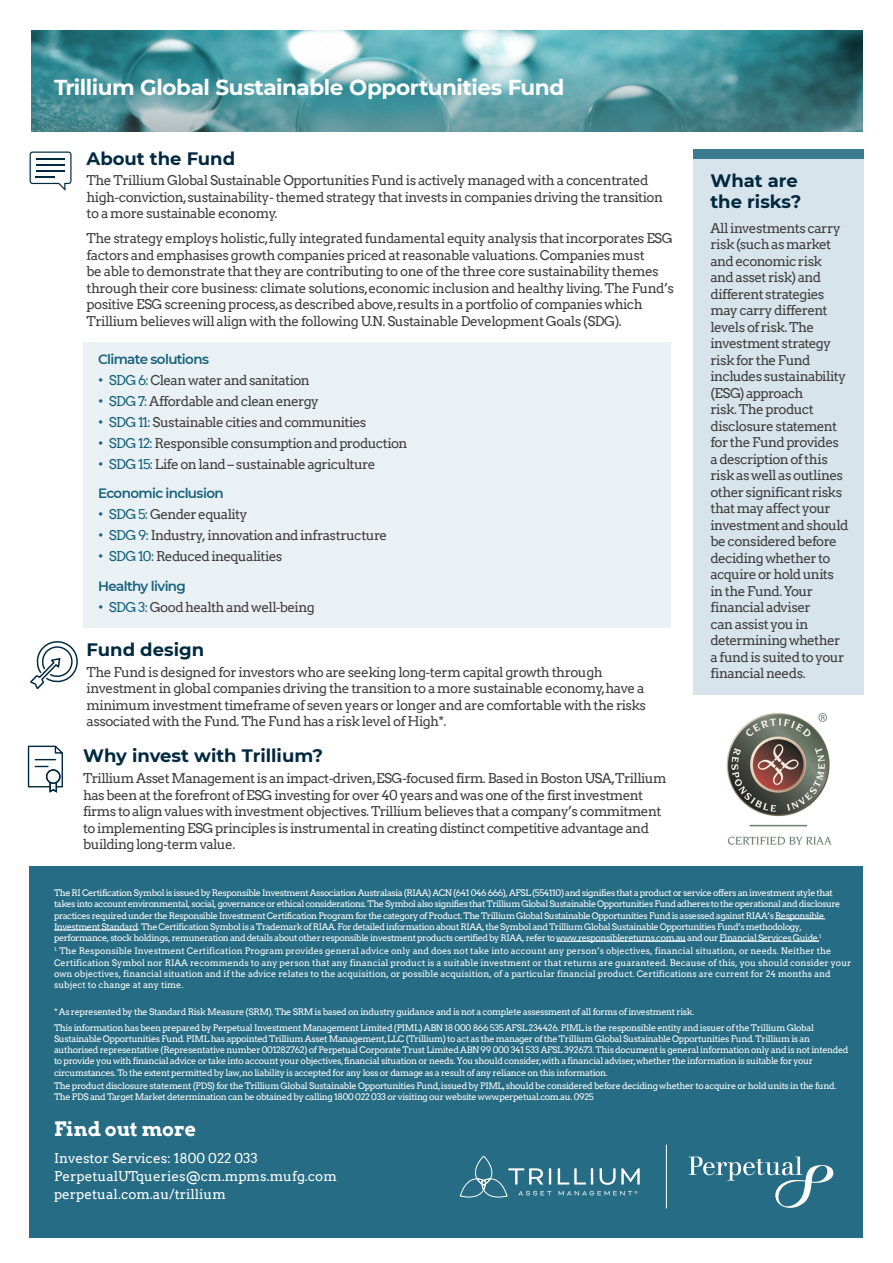
<style>
.page{position:relative;width:893px;height:1263px;background:#fff}
.page>*{position:absolute;margin:0;border:0;box-sizing:border-box;transform-origin:0 0}
.t1{font:700 21.6px "Montserrat";letter-spacing:-.025em;color:#fff}
.t2{font:700 19.5px "Arvo";color:#fff}
.t3{font:700 18px/21px "Montserrat";color:#002940}
.t4{font:13.5px/16.5px "Arvo";letter-spacing:-.04em;color:#3e3e3f}
.t5{font:13.5px/18px "Arvo";color:#fff}
.t6{font:600 13.5px "Montserrat";letter-spacing:-.045em;color:#15627b}
.t7{font:9px/11.2px "Arvo";letter-spacing:-.04em;color:#fff}
.t8{font:9px/11.2px "Arvo";color:#fff}
.s1{color:#15627b}
</style>
<div class="page">
<img style="left:31px;top:30px;width:832px;height:101px">
<svg style="left:30px;top:152px;width:42px;height:39px"></svg>
<div style="left:29px;top:866px;width:834px;height:371px;background:#266c84"></div>
<svg style="left:558px;top:1168px;width:35px;height:16px"></svg>
<svg style="left:600px;top:1168px;width:40px;height:17px"></svg>
<svg style="left:460px;top:1155px;width:91px;height:42px"></svg>
<svg style="left:559px;top:1191px;width:78px;height:4px"></svg>
<hr style="left:775px;top:918px;width:50px;height:1px;background:#fff">
<hr style="left:54px;top:930px;width:84px;height:1px;background:#fff">
<hr style="left:556px;top:941px;width:130px;height:1px;background:#fff">
<hr style="left:720px;top:941px;width:99px;height:1px;background:#fff">
<svg style="left:689px;top:1156px;width:144px;height:52px"></svg>
<hr style="left:666px;top:1145px;width:1px;height:63px;background:#fff">
<img style="left:700px;top:694px;width:159px;height:151px">
<div style="left:693px;top:159px;width:170px;height:535px;background:#d4e2e9"></div>
<div style="left:693px;top:149px;width:170px;height:10px;background:#3c7a90"></div>
<svg style="left:32px;top:40px;width:831px;height:91px;background:#5799a0"></svg>
<div style="left:83px;top:342px;width:587px;height:285px;background:#e8f0f4"></div>
<svg style="left:27px;top:745px;width:36px;height:48px"></svg>
<svg style="left:46px;top:769px;width:15px;height:15px"></svg>
<div style="left:46px;top:769px;width:15px;height:15px;border:1px solid #002940;border-radius:50%"></div>
<svg style="left:30px;top:641px;width:48px;height:48px"></svg>
<h1 class="t1" style="left:54px;top:72px;width:512px">Trillium Global Sustainable Opportunities Fund</h1>
<h3 class="t3" style="left:87px;top:147px;width:150px">About the Fund</h3>
<p class="t4" style="left:87px;top:172px;width:578px">The Trillium Global Sustainable Opportunities Fund is actively managed with a concentrated high-conviction,sustainability- themed strategy that invests in companies driving the transition to a more sustainable economy.</p>
<p class="t4" style="left:87px;top:230px;width:589px">The strategy employs holistic,fully integrated fundamental equity analysis that incorporates ESG factors and emphasises growth companies priced at reasonable valuations. Companies must<br>be able to demonstrate that they are contributing to one of the three core sustainability themes through their core business: climate solutions,economic inclusion and healthy living. The Fund’s positive ESG screening process,as described above,results in a portfolio of companies which Trillium believes will align with the following U.N. Sustainable Development Goals (SDG).</p>
<p class="t6" style="left:98px;top:349px;width:112px">Climate solutions</p>
<p class="t4" style="left:98px;top:372px;width:213px"><span class="s1">• SDG 6:</span> Clean water and sanitation</p>
<p class="t4" style="left:98px;top:393px;width:222px"><span class="s1">• SDG 7:</span> Affordable and clean energy</p>
<p class="t4" style="left:98px;top:414px;width:270px"><span class="s1">• SDG 11:</span> Sustainable cities and communities</p>
<p class="t4" style="left:98px;top:435px;width:311px"><span class="s1">• SDG 12:</span> Responsible consumption and production</p>
<p class="t4" style="left:98px;top:456px;width:279px"><span class="s1">• SDG 15:</span> Life on land – sustainable agriculture</p>
<p class="t6" style="left:98px;top:484px;width:127px">Economic inclusion</p>
<p class="t4" style="left:98px;top:506px;width:151px"><span class="s1">• SDG 5:</span> Gender equality</p>
<p class="t4" style="left:98px;top:527px;width:291px"><span class="s1">• SDG 9:</span> Industry, innovation and infrastructure</p>
<p class="t4" style="left:98px;top:548px;width:186px"><span class="s1">• SDG 10:</span> Reduced inequalities</p>
<p class="t6" style="left:98px;top:576px;width:89px">Healthy living</p>
<p class="t4" style="left:98px;top:599px;width:218px"><span class="s1">• SDG 3:</span> Good health and well-being</p>
<h3 class="t3" style="left:87px;top:638px;width:119px">Fund design</h3>
<p class="t4" style="left:87px;top:664px;width:561px">The Fund is designed for investors who are seeking long-term capital growth through investment in global companies driving the transition to a more sustainable economy,have a minimum investment timeframe of seven years or longer and are comfortable with the risks associated with the Fund. The Fund has a risk level of High*.</p>
<h3 class="t3" style="left:83px;top:745px;width:242px">Why invest with Trillium?</h3>
<p class="t4" style="left:83px;top:770px;width:585px">Trillium Asset Management is an impact-driven,ESG-focused firm. Based in Boston USA,Trillium has been at the forefront of ESG investing for over 40 years and was one of the first investment firms to align values with investment objectives. Trillium believes that a company’s commitment to implementing ESG principles is instrumental in creating distinct competitive advantage and building long-term value.</p>
<h3 class="t3" style="left:710px;top:169px;width:92px">What are the risks?</h3>
<p class="t4" style="left:710px;top:219px;width:139px">All investments carry risk (such as market and economic risk and asset risk) and different strategies may carry different levels of risk. The investment strategy risk for the Fund includes sustainability (ESG) approach<br>risk. The product disclosure statement for the Fund provides a description of this risk as well as outlines other significant risks that may affect your investment and should be considered before deciding whether to acquire or hold units in the Fund. Your financial adviser<br>can assist you in determining whether a fund is suited to your financial needs.</p>
<p class="t7" style="left:54px;top:887px;width:788px">The RI Certification Symbol is issued by Responsible Investment Association Australasia (RIAA) ACN (641 046 666), AFSL (554110) and signifies that a product or service offers an investment style that takes into account environmental, social, governance or ethical considerations. The Symbol also signifies that Trillium Global Sustainable Opportunities Fund adheres to the operational and disclosure practices required under the Responsible Investment Certification Program for the category of Product. The Trillium Global Sustainable Opportunities Fund is assessed against RIAA’s Responsible Investment Standard. The Certification Symbol is a Trademark of RIAA. For detailed information about RIAA, the Symbol and Trillium Global Sustainable Opportunities Fund’s methodology, performance, stock holdings, remuneration and details about other responsible investment products certified by RIAA, refer to www.responsiblereturns.com.au and our Financial Services Guide.<sup>1</sup></p>
<p class="t8" style="left:54px;top:945px;width:799px"><sup>1.</sup> The Responsible Investment Certification Program provides general advice only and does not take into account any person’s objectives, financial situation, or needs. Neither the Certification Symbol nor RIAA recommends to any person that any financial product is a suitable investment or that returns are guaranteed. Because of this, you should consider your own objectives, financial situation and if the advice relates to the acquisition, or possible acquisition, of a particular financial product. Certifications are current for 24 months and subject to change at any time.</p>
<p class="t7" style="left:54px;top:1004px;width:761px;line-height:15.6px">* As represented by the Standard Risk Measure (SRM). The SRM is based on industry guidance and is not a complete assessment of all forms of investment risk.<br>This information has been prepared by Perpetual Investment Management Limited (PIML) ABN 18 000 866 535 AFSL 234426. PIML is the responsible entity and issuer of the Trillium Global</p>
<p class="t7" style="left:54px;top:1033px;width:796px">Sustainable Opportunities Fund. PIML has appointed Trillium Asset Management,LLC (Trillium) to act as the manager of the Trillium Global Sustainable Opportunities Fund. Trillium is an authorised representative (Representative number 001282762) of Perpetual Corporate Trust Limited ABN 99 000 341 533 AFSL 392673. This document is general information only and is not intended to provide you with financial advice or take into account your objectives,financial situation or needs. You should consider,with a financial adviser,whether the information is suitable for your circumstances. To the extent permitted by law,no liability is accepted for any loss or damage as a result of any reliance on this information.</p>
<p class="t7" style="left:54px;top:1080px;width:784px">The product disclosure statement (PDS) for the Trillium Global Sustainable Opportunities Fund,issued by PIML,should be considered before deciding whether to acquire or hold units in the fund.<br>The PDS and Target Market determination can be obtained by calling 1800 022 033 or visiting our website www.perpetual.com.au. 0925</p>
<h2 class="t2" style="left:54px;top:1117px;width:143px">Find out more</h2>
<p class="t5" style="left:54px;top:1149px;width:284px">Investor Services: 1800 022 033<br>PerpetualUTqueries@cm.mpms.mufg.com perpetual.com.au/trillium</p>
</div>
